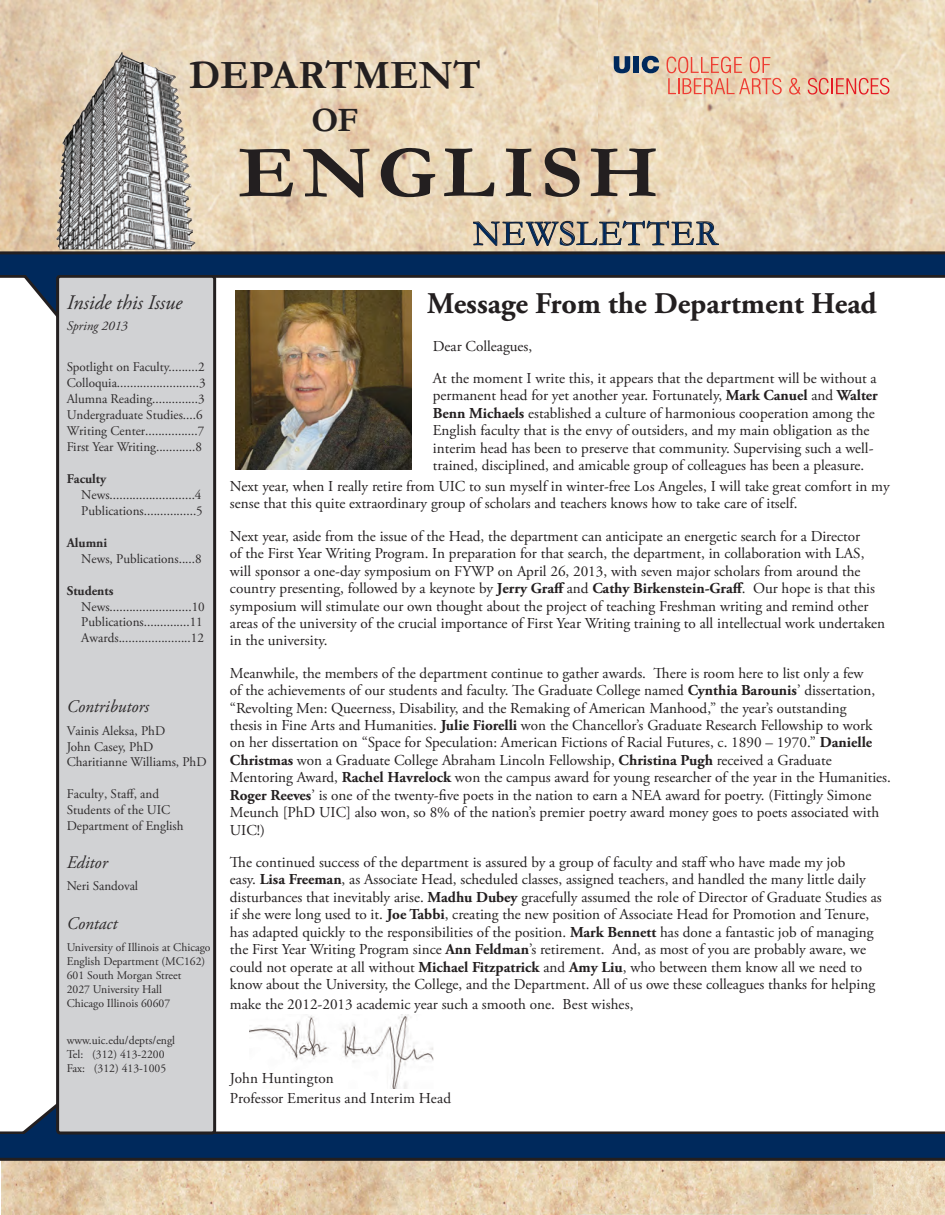
<style>
.page{position:relative;width:945px;height:1215px;background:#fff}
.page>*{position:absolute;margin:0;border:0;box-sizing:border-box;transform-origin:0 0}
.t1{font:700 75px "Garamond";letter-spacing:.075em;color:#231f20;scale:1.09 1}
.t2{font:700 40.5px "Garamond";letter-spacing:.01em;color:#231f20}
.t3{font:36px "Garamond";letter-spacing:.04em;color:#00295c}
.t4{font:700 34.5px "Garamond";color:#231f20}
.Heading1{font:700 30px "Adobe Garamond Pro";color:#231f20}
.t5{font:italic 20.7px "Adobe Garamond Pro";color:#2e2b2c}
.t6{font:italic 17.7px "Adobe Garamond Pro";color:#2e2b2c}
.Body_Text-Main{font:15.15px/17.4px "Adobe Garamond Pro";color:#231f20}
.t7{font:13.35px "Adobe Garamond Pro";color:#2e2b2c}
.t8{font:700 13.35px "Adobe Garamond Pro";color:#2e2b2c}
.t9{font:italic 13.35px "Adobe Garamond Pro";color:#2e2b2c}
.t10{font:11.85px "Adobe Garamond Pro";color:#2e2b2c}
.s1{font-weight:700}
</style>
<div class="page">
<img style="left:249px;top:1014px;width:185px;height:74px">
<img style="left:873px;top:1161px;width:72px;height:53px">
<img style="left:296px;top:1161px;width:283px;height:53px">
<img style="left:597px;top:1px;width:348px;height:250px">
<img style="left:0;top:1px;width:597px;height:250px">
<hr style="left:0;top:1131px;width:945px;height:3px;background:#231f20">
<hr style="left:0;top:275px;width:945px;height:3px;background:#231f20">
<svg style="left:15px;top:275px;width:42px;height:41px"></svg>
<img style="left:56px;top:58px;width:139px;height:192px">
<img style="left:2px;top:1161px;width:294px;height:53px">
<svg style="left:10px;top:1104px;width:47px;height:30px"></svg>
<img style="left:579px;top:1161px;width:294px;height:54px">
<div style="left:0;top:1134px;width:945px;height:25px;background:#00295c"></div>
<svg style="left:614px;top:56px;width:16px;height:17px"></svg>
<div style="left:633px;top:56px;width:6px;height:17px;background:#00295c"></div>
<svg style="left:642px;top:56px;width:17px;height:17px"></svg>
<svg style="left:667px;top:57px;width:115px;height:38px;background:#ebb79d"></svg>
<svg style="left:789px;top:78px;width:12px;height:17px"></svg>
<svg style="left:808px;top:78px;width:81px;height:17px"></svg>
<svg style="left:473px;top:220px;width:246px;height:26px;background:#bcac95"></svg>
<div style="left:58px;top:276px;width:157px;height:857px;background:#d1d2d4;border-radius:3px"></div>
<div style="left:56px;top:275px;width:160px;height:859px;border:3px solid #231f20;border-radius:3px"></div>
<div style="left:0;top:253px;width:945px;height:22px;background:#00295c"></div>
<hr style="left:0;top:251px;width:945px;height:3px;background:#231f20">
<hr style="left:0;top:1158px;width:945px;height:3px;background:#231f20">
<img style="left:235px;top:291px;width:177px;height:178px">
<p class="t2" style="left:189px;top:51px;width:293px">DEPARTMENT</p>
<p class="t4" style="left:311px;top:99px;width:49px">OF</p>
<p class="t1" style="left:238px;top:128px;width:387px">ENGLISH</p>
<p class="t5" style="left:67px;top:290px;width:117px">Inside this Issue</p>
<p class="t9" style="left:67px;top:318px;width:63px">Spring 2013</p>
<p class="t7" style="left:67px;top:359px;width:139px">Spotlight on Faculty.........2</p>
<p class="t7" style="left:67px;top:375px;width:140px">Colloquia.........................3</p>
<p class="t7" style="left:67px;top:391px;width:140px">Alumna Reading..............3</p>
<p class="t7" style="left:67px;top:407px;width:137px">Undergraduate Studies....6</p>
<p class="t7" style="left:67px;top:423px;width:139px">Writing Center................7</p>
<p class="t7" style="left:67px;top:439px;width:137px">First Year Writing............8</p>
<p class="t8" style="left:67px;top:471px;width:41px">Faculty</p>
<p class="t7" style="left:81px;top:487px;width:122px">News..........................4</p>
<p class="t7" style="left:81px;top:503px;width:123px">Publications................5</p>
<p class="t8" style="left:67px;top:535px;width:42px">Alumni</p>
<p class="t7" style="left:81px;top:550px;width:122px">News, Publications.....8</p>
<p class="t8" style="left:67px;top:583px;width:48px">Students</p>
<p class="t7" style="left:81px;top:598px;width:125px">News.........................10</p>
<p class="t7" style="left:81px;top:614px;width:123px">Publications..............11</p>
<p class="t7" style="left:81px;top:630px;width:124px">Awards......................12</p>
<p class="t6" style="left:67px;top:696px;width:84px">Contributors</p>
<p class="t7" style="left:67px;top:722px;width:100px">Vainis Aleksa, PhD</p>
<p class="t7" style="left:67px;top:738px;width:88px">John Casey, PhD</p>
<p class="t7" style="left:67px;top:754px;width:141px">Charitianne Williams, PhD</p>
<p class="t7" style="left:67px;top:786px;width:94px">Faculty, Staff, and</p>
<p class="t7" style="left:67px;top:802px;width:105px">Students of the UIC</p>
<p class="t7" style="left:67px;top:818px;width:118px">Department of English</p>
<p class="t6" style="left:67px;top:852px;width:42px">Editor</p>
<p class="t7" style="left:67px;top:878px;width:73px">Neri Sandoval</p>
<p class="t6" style="left:67px;top:912px;width:52px">Contact</p>
<p class="t10" style="left:67px;top:940px;width:145px">University of Illinois at Chicago</p>
<p class="t10" style="left:67px;top:954px;width:140px">English Department (MC162)</p>
<p class="t10" style="left:67px;top:968px;width:116px">601 South Morgan Street</p>
<p class="t10" style="left:67px;top:982px;width:97px">2027 University Hall</p>
<p class="t10" style="left:67px;top:997px;width:105px">Chicago Illinois 60607</p>
<p class="t10" style="left:67px;top:1033px;width:110px">www.uic.edu/depts/engl</p>
<p class="t10" style="left:67px;top:1047px;width:99px">Tel: (312) 413-2200</p>
<p class="t10" style="left:67px;top:1061px;width:101px">Fax: (312) 413-1005</p>
<p class="t3" style="left:473px;top:212px;width:246px">NEWSLETTER</p>
<p class="Heading1" style="left:427px;top:286px;width:451px">Message From the Department Head</p>
<p class="Body_Text-Main" style="left:433px;top:338px;width:101px">Dear Colleagues,</p>
<p class="Body_Text-Main" style="left:433px;top:370px;width:446px">At the moment I write this, it appears that the department will be without a permanent head for yet another year. Fortunately, <span class="s1">Mark Canuel</span> and <span class="s1">Walter Benn Michaels</span> established a culture of harmonious cooperation among the English faculty that is the envy of outsiders, and my main obligation as the interim head has been to preserve that community. Supervising such a well&shy;trained, disciplined, and amicable group of colleagues has been a pleasure.</p>
<p class="Body_Text-Main" style="left:230px;top:478px;width:661px">Next year, when I really retire from UIC to sun myself in winter-free Los Angeles, I will take great comfort in my sense that this quite extraordinary group of scholars and teachers knows how to take care of itself.</p>
<p class="Body_Text-Main" style="left:230px;top:528px;width:657px">Next year, aside from the issue of the Head, the department can anticipate an energetic search for a Director<br>of the First Year Writing Program. In preparation for that search, the department, in collaboration with LAS, will sponsor a one-day symposium on FYWP on April 26, 2013, with seven major scholars from around the country presenting, followed by a keynote by <span class="s1">Jerry Graff</span> and <span class="s1">Cathy Birkenstein-Graff</span>. Our hope is that this symposium will stimulate our own thought about the project of teaching Freshman writing and remind other areas of the university of the crucial importance of First Year Writing training to all intellectual work undertaken in the university.</p>
<p class="Body_Text-Main" style="left:230px;top:665px;width:663px">Meanwhile, the members of the department continue to gather awards. There is room here to list only a few<br>of the achievements of our students and faculty. The Graduate College named <span class="s1">Cynthia Barounis</span>’ dissertation, “Revolting Men: Queerness, Disability, and the Remaking of American Manhood,” the year’s outstanding<br>thesis in Fine Arts and Humanities. <span class="s1">Julie Fiorelli</span> won the Chancellor’s Graduate Research Fellowship to work on her dissertation on “Space for Speculation: American Fictions of Racial Futures, c. 1890 – 1970.” <span class="s1">Danielle Christmas</span> won a Graduate College Abraham Lincoln Fellowship, <span class="s1">Christina Pugh</span> received a Graduate Mentoring Award, <span class="s1">Rachel Havrelock</span> won the campus award for young researcher of the year in the Humanities.<br><span class="s1">Roger Reeves</span>’ is one of the twenty-five poets in the nation to earn a NEA award for poetry. (Fittingly Simone Meunch [PhD UIC] also won, so 8% of the nation’s premier poetry award money goes to poets associated with UIC!)</p>
<p class="Body_Text-Main" style="left:230px;top:854px;width:653px">The continued success of the department is assured by a group of faculty and staff who have made my job<br>easy. <span class="s1">Lisa Freeman</span>, as Associate Head, scheduled classes, assigned teachers, and handled the many little daily disturbances that inevitably arise. <span class="s1">Madhu Dubey</span> gracefully assumed the role of Director of Graduate Studies as if she were long used to it. <span class="s1">Joe Tabbi</span>, creating the new position of Associate Head for Promotion and Tenure, has adapted quickly to the responsibilities of the position. <span class="s1">Mark Bennett</span> has done a fantastic job of managing the First Year Writing Program since <span class="s1">Ann Feldman</span>’s retirement. And, as most of you are probably aware, we could not operate at all without <span class="s1">Michael Fitzpatrick</span> and <span class="s1">Amy Liu</span>, who between them know all we need to know about the University, the College, and the Department. All of us owe these colleagues thanks for helping</p>
<p class="Body_Text-Main" style="left:230px;top:996px;width:405px">make the 2012-2013 academic year such a smooth one. Best wishes,</p>
<p class="Body_Text-Main" style="left:230px;top:1070px;width:105px">John Huntington</p>
<p class="Body_Text-Main" style="left:230px;top:1090px;width:223px">Professor Emeritus and Interim Head</p>
</div>
